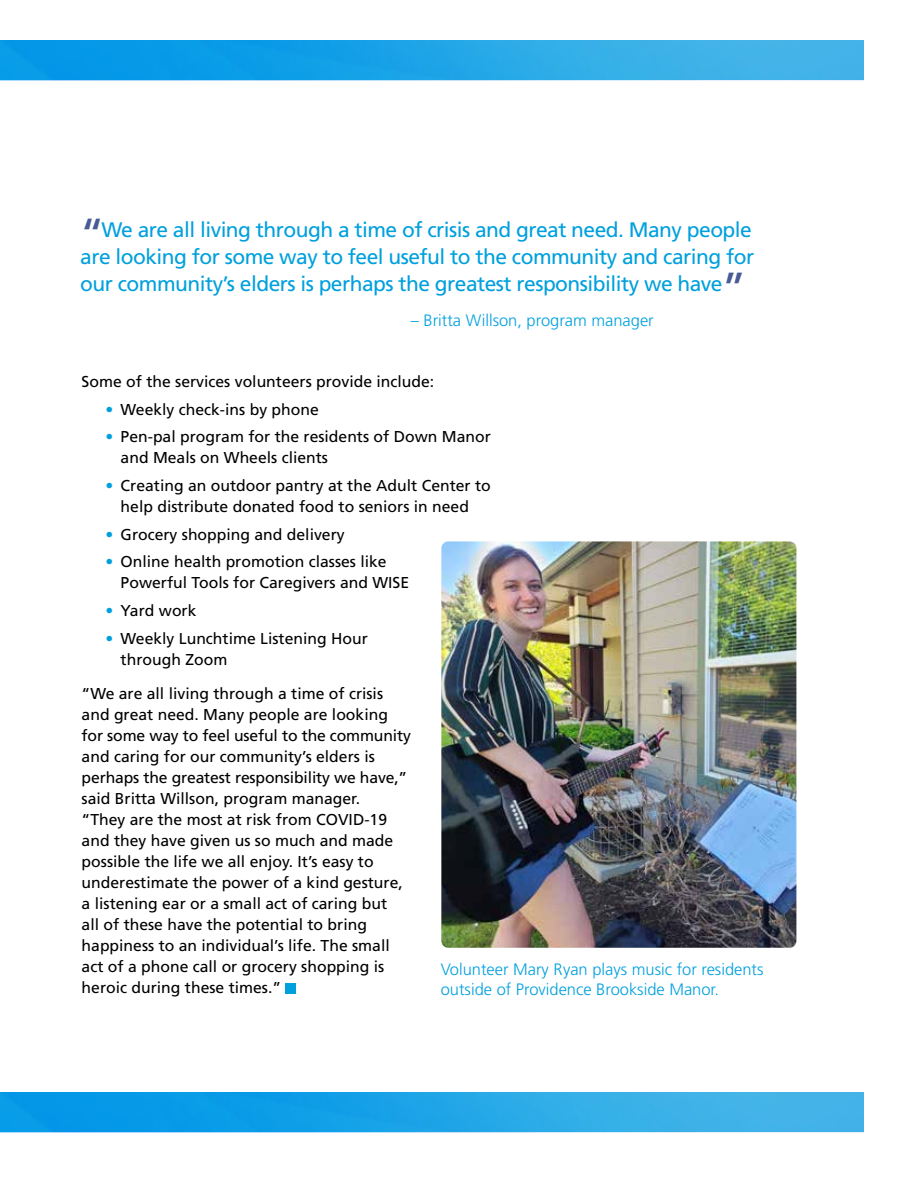
<style>
.page{position:relative;width:918px;height:1188px;background:#fff}
.page>*{position:absolute;margin:0;border:0;box-sizing:border-box;transform-origin:0 0}
.t1{font:21px/27px "Frutiger";letter-spacing:-.025em;color:#00a0dd;text-align:justify}
.t2{font:300 16.5px/19.5px "Frutiger";color:#00a0dd}
.t3{font:15.75px/21px "Frutiger";color:#000}
.s1{font-size:43.5px;color:#475b95}
.s2{color:#00a0dd}
</style>
<div class="page">
<img style="left:0;top:40px;width:864px;height:40px">
<img style="left:0;top:1093px;width:864px;height:39px">
<img style="left:441px;top:541px;width:355px;height:407px">
<div style="left:285px;top:983px;width:11px;height:11px;background:#00a0dd"></div>
<h1 class="t1" style="left:80px;top:217px;width:675px"><span class="s1">“</span>We are all living through a time of crisis and great need. Many people are looking for some way to feel useful to the community and caring for our community’s elders is perhaps the greatest responsibility we have<span class="s1">”</span></h1>
<p class="t2" style="left:411px;top:311px;width:245px">– Britta Willson, program manager</p>
<p class="t3" style="left:82px;top:371px;width:354px">Some of the services volunteers provide include:</p>
<p class="t3" style="left:106px;top:399px;width:215px"><span class="s2">•</span> Weekly check-ins by phone</p>
<p class="t3" style="left:121px;top:426px;width:372px;text-indent:-15px"><span class="s2">•</span> Pen-pal program for the residents of Down Manor and Meals on Wheels clients</p>
<p class="t3" style="left:106px;top:475px;width:387px;text-align:center"><span class="s2">•</span> Creating an outdoor pantry at the Adult Center to help distribute donated food to seniors in need</p>
<p class="t3" style="left:106px;top:524px;width:241px"><span class="s2">•</span> Grocery shopping and delivery</p>
<p class="t3" style="left:121px;top:552px;width:290px;text-indent:-15px"><span class="s2">•</span> Online health promotion classes like<br>Powerful Tools for Caregivers and WISE</p>
<p class="t3" style="left:106px;top:600px;width:92px"><span class="s2">•</span> Yard work</p>
<p class="t3" style="left:121px;top:628px;width:249px;text-indent:-15px"><span class="s2">•</span> Weekly Lunchtime Listening Hour through Zoom</p>
<p class="t3" style="left:82px;top:684px;width:331px">“We are all living through a time of crisis and great need. Many people are looking for some way to feel useful to the community and caring for our community’s elders is perhaps the greatest responsibility we have,” said Britta Willson, program manager.<br>“They are the most at risk from COVID-19 and they have given us so much and made possible the life we all enjoy. It’s easy to underestimate the power of a kind gesture, a listening ear or a small act of caring but<br>all of these have the potential to bring happiness to an individual’s life. The small act of a phone call or grocery shopping is heroic during these times.”</p>
<p class="t2" style="left:441px;top:960px;width:324px">Volunteer Mary Ryan plays music for residents outside of Providence Brookside Manor.</p>
</div>
